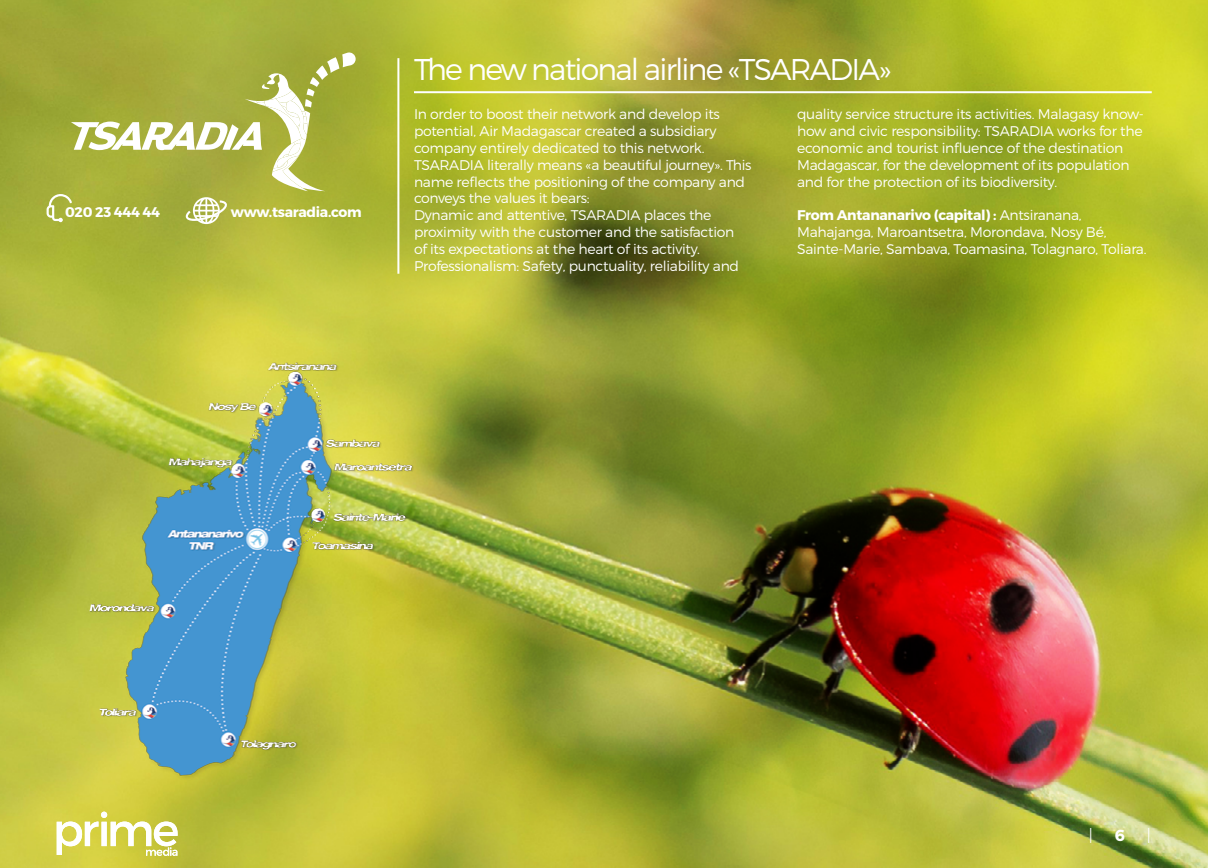
<style>
.page{position:relative;width:1208px;height:868px;background:#fff}
.page>*{position:absolute;margin:0;border:0;box-sizing:border-box;transform-origin:0 0}
.t1{font:300 30px "Montserrat";letter-spacing:-.06em;color:#fff}
.t2{font:300 16px "Montserrat";color:#fff}
.t3{font:700 16px "Montserrat";color:#fff}
.t4{font:300 14px/16.8px "Montserrat";letter-spacing:-.02em;color:#fff}
.t5{font:700 14px "Montserrat";letter-spacing:-.02em;color:#fff}
.s1{font-weight:700}
</style>
<div class="page">
<img style="left:0;top:0;width:1208px;height:867px">
<hr style="left:414px;top:91px;width:737px;height:2px;background:#fff">
<img style="left:82px;top:350px;width:342px;height:438px">
<svg style="left:47px;top:51px;width:309px;height:173px;background:#b0b650"></svg>
<hr style="left:397px;top:58px;width:2px;height:216px;background:#fff">
<svg style="left:57px;top:811px;width:121px;height:44px"></svg>
<p class="t5" style="left:65px;top:203px;width:96px">020 23 444 44</p>
<p class="t5" style="left:231px;top:203px;width:132px">www.tsaradia.com</p>
<h1 class="t1" style="left:414px;top:51px;width:479px">The new national airline «TSARADIA»</h1>
<p class="t4" style="left:414px;top:106px;width:339px">In order to boost their network and develop its potential, Air Madagascar created a subsidiary company entirely dedicated to this network.<br>TSARADIA literally means «a beautiful journey». This name reflects the positioning of the company and conveys the values it bears:<br>Dynamic and attentive, TSARADIA places the proximity with the customer and the satisfaction<br>of its expectations at the heart of its activity.<br>Professionalism: Safety, punctuality, reliability and</p>
<p class="t4" style="left:797px;top:106px;width:348px">quality service structure its activities. Malagasy know&shy;how and civic responsibility: TSARADIA works for the economic and tourist influence of the destination Madagascar, for the development of its population and for the protection of its biodiversity.</p>
<p class="t4" style="left:797px;top:206px;width:351px"><span class="s1">From Antananarivo (capital) :</span> Antsiranana,<br>Mahajanga, Maroantsetra, Morondava, Nosy Bé,<br>Sainte-Marie, Sambava, Toamasina, Tolagnaro, Toliara.</p>
<p class="t2" style="left:1088px;top:825px;width:5px">|</p>
<p class="t3" style="left:1114px;top:825px;width:12px">6</p>
<p class="t2" style="left:1146px;top:825px;width:5px">|</p>
</div>
